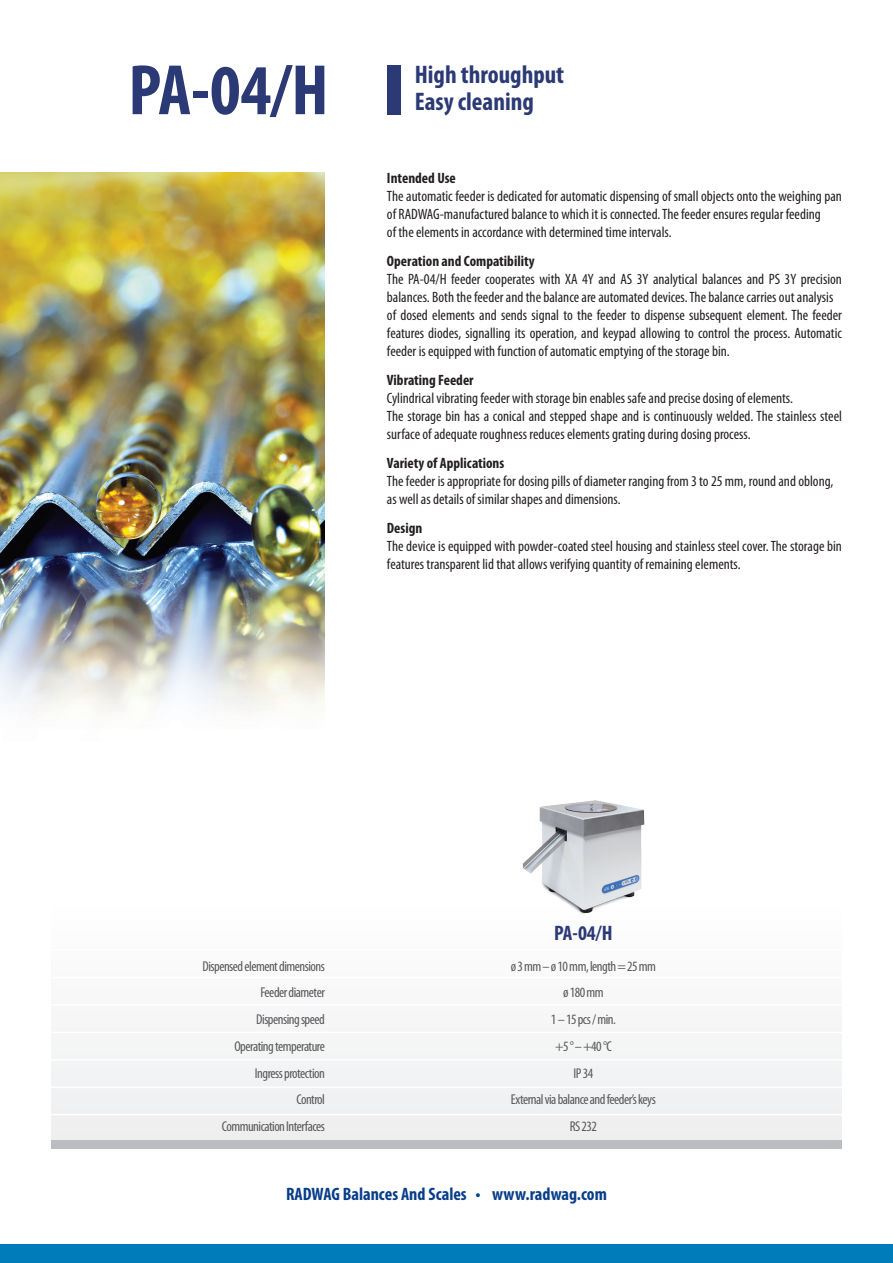
<style>
.page{position:relative;width:893px;height:1263px;background:#fff}
.page>*{position:absolute;margin:0;border:0;box-sizing:border-box;transform-origin:0 0}
.t1{font:700 condensed 72px "Myriad Pro";color:#2b3a75}
.t2{font:700 condensed 25.5px/27px "Myriad Pro";color:#2b3a75}
.t3{font:700 condensed 21px "Myriad Pro";color:#2b3a75}
.t4{font:700 condensed 18px "Myriad Pro";color:#083e89}
.t5{font:condensed 15px/18px "Myriad Pro";color:#231f20}
.t6{font:700 condensed 15px "Myriad Pro";color:#231f20}
.t7{font:condensed 14.25px/26.7px "Myriad Pro";letter-spacing:-.035em;color:#57585a;text-align:center}
</style>
<div class="page">
<div style="left:0;top:1245px;width:893px;height:18px;background:#007cba"></div>
<div style="left:387px;top:65px;width:14px;height:50px;background:#2b3a75"></div>
<div style="left:51px;top:1141px;width:791px;height:8px;background:#bcbdc0"></div>
<div style="left:51px;top:895px;width:791px;height:244px;background:#f6f6f7"></div>
<hr style="left:51px;top:949px;width:791px;height:2px;background:#fff">
<hr style="left:51px;top:1114px;width:791px;height:1px;background:#fff">
<hr style="left:51px;top:1086px;width:791px;height:2px;background:#fff">
<hr style="left:51px;top:1059px;width:791px;height:1px;background:#fff">
<hr style="left:51px;top:1031px;width:791px;height:2px;background:#fff">
<hr style="left:51px;top:1004px;width:791px;height:2px;background:#fff">
<hr style="left:51px;top:977px;width:791px;height:1px;background:#fff">
<img style="left:0;top:172px;width:325px;height:539px">
<img style="left:522px;top:800px;width:123px;height:114px">
<h1 class="t1" style="left:128px;top:45px;width:202px">PA-04/H</h1>
<h2 class="t2" style="left:415px;top:60px;width:151px">High throughput<br>Easy cleaning</h2>
<p class="t6" style="left:387px;top:169px;width:70px">Intended Use</p>
<p class="t5" style="left:387px;top:187px;width:457px">The automatic feeder is dedicated for automatic dispensing of small objects onto the weighing pan of RADWAG-manufactured balance to which it is connected. The feeder ensures regular feeding<br>of the elements in accordance with determined time intervals.</p>
<p class="t6" style="left:387px;top:252px;width:149px">Operation and Compatibility</p>
<p class="t5" style="left:387px;top:270px;width:457px">The PA-04/H feeder cooperates with XA 4Y and AS 3Y analytical balances and PS 3Y precision balances. Both the feeder and the balance are automated devices. The balance carries out analysis of dosed elements and sends signal to the feeder to dispense subsequent element. The feeder features diodes, signalling its operation, and keypad allowing to control the process. Automatic feeder is equipped with function of automatic emptying of the storage bin.</p>
<p class="t6" style="left:387px;top:371px;width:88px">Vibrating Feeder</p>
<p class="t5" style="left:387px;top:389px;width:457px">Cylindrical vibrating feeder with storage bin enables safe and precise dosing of elements.<br>The storage bin has a conical and stepped shape and is continuously welded. The stainless steel surface of adequate roughness reduces elements grating during dosing process.</p>
<p class="t6" style="left:387px;top:453px;width:119px">Variety of Applications</p>
<p class="t5" style="left:387px;top:472px;width:448px">The feeder is appropriate for dosing pills of diameter ranging from 3 to 25 mm, round and oblong, as well as details of similar shapes and dimensions.</p>
<p class="t6" style="left:387px;top:518px;width:37px">Design</p>
<p class="t5" style="left:387px;top:537px;width:456px">The device is equipped with powder-coated steel housing and stainless steel cover. The storage bin features transparent lid that allows verifying quantity of remaining elements.</p>
<p class="t7" style="left:203px;top:952px;width:124px;text-align:right">Dispensed element dimensions<br>Feeder diameter<br>Dispensing speed<br>Operating temperature<br>Ingress protection<br>Control<br>Communication Interfaces</p>
<h3 class="t3" style="left:554px;top:920px;width:60px">PA-04/H</h3>
<p class="t7" style="left:511px;top:952px;width:147px">ø 3 mm – ø 10 mm, length = 25 mm ø 180 mm<br>1 – 15 pcs / min.<br>+5 ° – +40 °C<br>IP 34<br>External via balance and feeder’s keys<br>RS 232</p>
<p class="t4" style="left:286px;top:1183px;width:322px">RADWAG Balances And Scales • www.radwag.com</p>
</div>
